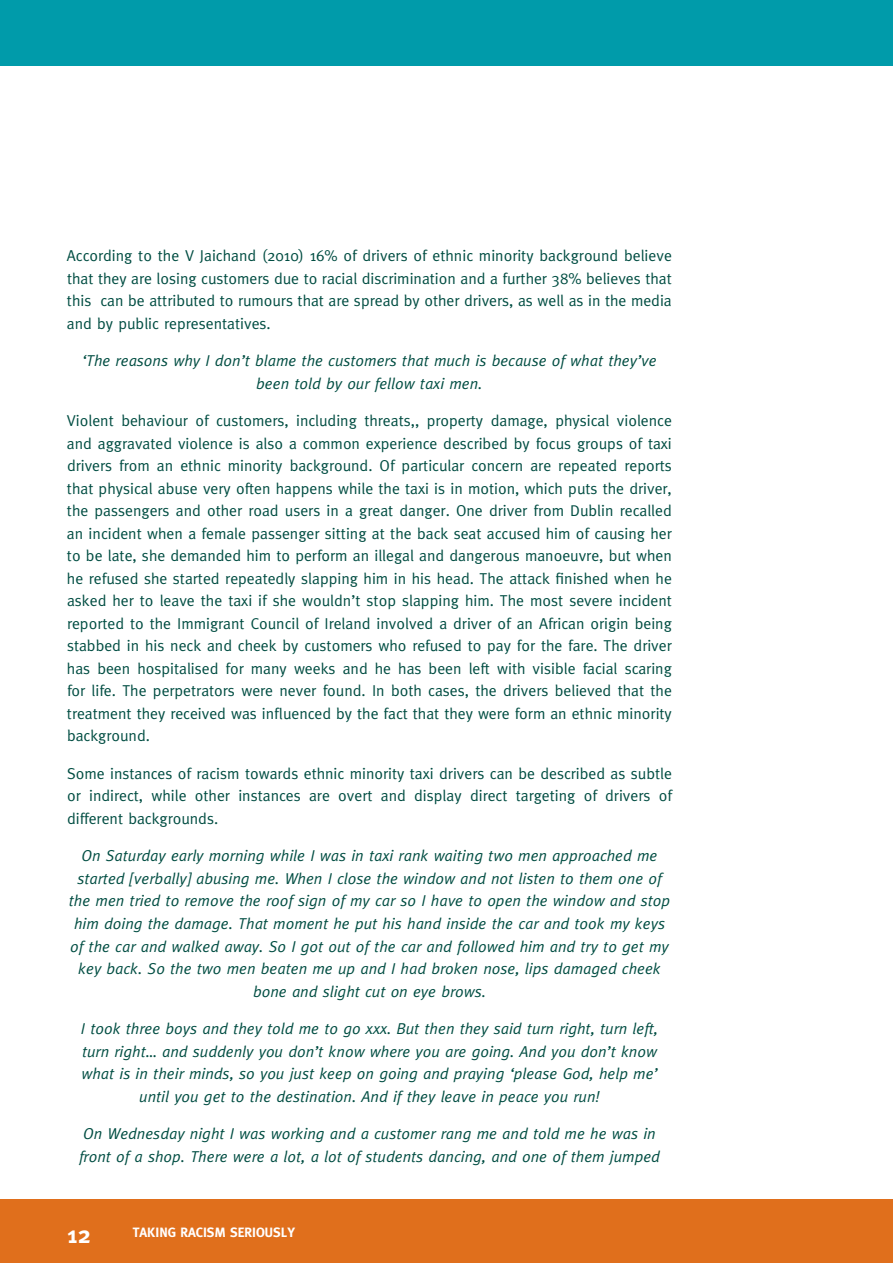
<style>
.page{position:relative;width:893px;height:1263px;background:#fff}
.page>*{position:absolute;margin:0;border:0;box-sizing:border-box;transform-origin:0 0}
.t1{font:700 24px "Meta";color:#fff}
.t2{font:15.75px/22.5px "Meta";color:#004d42;text-align:justify}
.t3{font:italic 15.75px/22.5px "Meta";color:#004d42;text-align:center}
.t4{font:700 13.5px "Meta";color:#fff}
</style>
<div class="page">
<div style="left:0;top:1199px;width:893px;height:64px;background:#e06f1c"></div>
<div style="left:0;top:0;width:893px;height:65px;background:#009baa"></div>
<p class="t2" style="left:67px;top:244px;width:606px">According to the V Jaichand (2010) 16% of drivers of ethnic minority background believe that they are losing customers due to racial discrimination and a further 38% believes that this can be attributed to rumours that are spread by other drivers, as well as in the media and by public representatives.</p>
<p class="t3" style="left:82px;top:349px;width:576px">‘The reasons why I don’t blame the customers that much is because of what they’ve been told by our fellow taxi men.</p>
<p class="t2" style="left:67px;top:409px;width:606px">Violent behaviour of customers, including threats,, property damage, physical violence and aggravated violence is also a common experience described by focus groups of taxi drivers from an ethnic minority background. Of particular concern are repeated reports that physical abuse very often happens while the taxi is in motion, which puts the driver, the passengers and other road users in a great danger. One driver from Dublin recalled an incident when a female passenger sitting at the back seat accused him of causing her to be late, she demanded him to perform an illegal and dangerous manoeuvre, but when he refused she started repeatedly slapping him in his head. The attack finished when he asked her to leave the taxi if she wouldn’t stop slapping him. The most severe incident reported to the Immigrant Council of Ireland involved a driver of an African origin being stabbed in his neck and cheek by customers who refused to pay for the fare. The driver has been hospitalised for many weeks and he has been left with visible facial scaring for life. The perpetrators were never found. In both cases, the drivers believed that the treatment they received was influenced by the fact that they were form an ethnic minority background.</p>
<p class="t2" style="left:67px;top:762px;width:606px">Some instances of racism towards ethnic minority taxi drivers can be described as subtle or indirect, while other instances are overt and display direct targeting of drivers of different backgrounds.</p>
<p class="t3" style="left:69px;top:844px;width:603px">On Saturday early morning while I was in taxi rank waiting two men approached me started [verbally] abusing me. When I close the window and not listen to them one of the men tried to remove the roof sign of my car so I have to open the window and stop him doing the damage. That moment he put his hand inside the car and took my keys of the car and walked away. So I got out of the car and followed him and try to get my key back. So the two men beaten me up and I had broken nose, lips damaged cheek bone and slight cut on eye brows.</p>
<p class="t3" style="left:81px;top:1017px;width:579px">I took three boys and they told me to go xxx. But then they said turn right, turn left, turn right… and suddenly you don’t know where you are going. And you don’t know what is in their minds, so you just keep on going and praying ‘please God, help me’ until you get to the destination. And if they leave in peace you run!</p>
<p class="t3" style="left:79px;top:1122px;width:582px;text-align:left">On Wednesday night I was working and a customer rang me and told me he was in front of a shop. There were a lot, a lot of students dancing, and one of them jumped</p>
<h1 class="t1" style="left:67px;top:1220px;width:25px">12</h1>
<p class="t4" style="left:133px;top:1224px;width:164px">TAKING RACISM SERIOUSLY</p>
</div>
